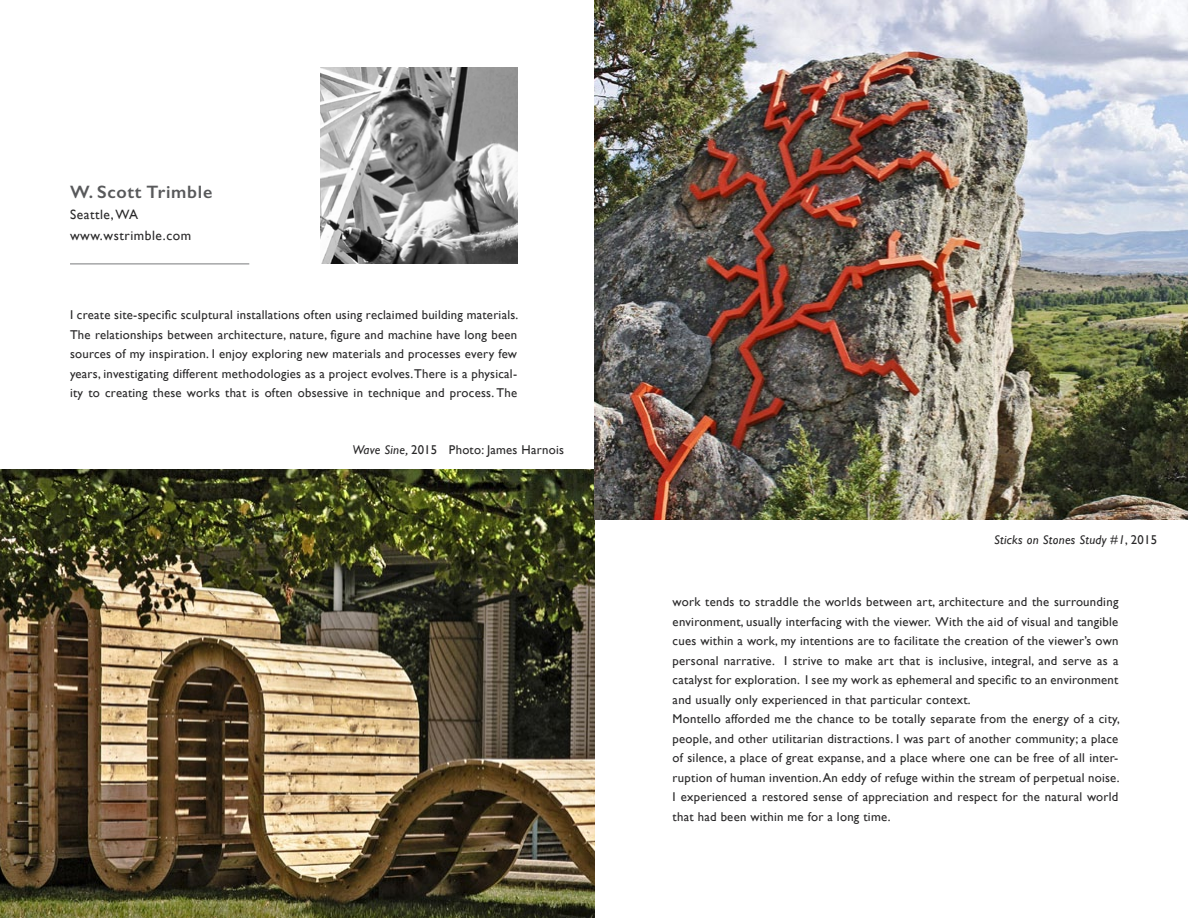
<style>
.page{position:relative;width:1188px;height:918px;background:#fff}
.page>*{position:absolute;margin:0;border:0;box-sizing:border-box;transform-origin:0 0}
.t1{font:600 18px "Gill Sans";letter-spacing:.04em;color:#58595b}
.t2{font:13.5px/21px "Gill Sans";letter-spacing:.04em;color:#292829}
.t3{font:12.75px/19.5px "Gill Sans";letter-spacing:.02em;color:#292829;text-align:justify}
.t4{font:italic 12.75px "Gill Sans";letter-spacing:.02em;color:#292829}
.s1{font-style:italic}
.s2{font-style:normal}
</style>
<div class="page">
<img style="left:0;top:469px;width:595px;height:449px">
<img style="left:594px;top:0;width:594px;height:519px">
<img style="left:321px;top:67px;width:196px;height:197px">
<hr style="left:70px;top:263px;width:179px;height:2px;background:#58595b">
<h1 class="t1" style="left:70px;top:181px;width:144px">W. Scott Trimble</h1>
<p class="t2" style="left:70px;top:203px;width:123px">Seattle, WA www.wstrimble.com</p>
<p class="t3" style="left:70px;top:305px;width:450px">I create site-specific sculptural installations often using reclaimed building materials.<br>The relationships between architecture, nature, figure and machine have long been sources of my inspiration. I enjoy exploring new materials and processes every few years, investigating different methodologies as a project evolves. There is a physical&shy;ity to creating these works that is often obsessive in technique and process. The</p>
<p class="t3" style="left:353px;top:440px;width:213px"><span class="s1">Wave Sine,</span> 2015 Photo: James Harnois</p>
<p class="t4" style="left:994px;top:533px;width:164px">Sticks on Stones Study #1<span class="s2">, 2015</span></p>
<p class="t3" style="left:673px;top:592px;width:449px;text-align:left">work tends to straddle the worlds between art, architecture and the surrounding environment, usually interfacing with the viewer. With the aid of visual and tangible cues within a work, my intentions are to facilitate the creation of the viewer’s own personal narrative. I strive to make art that is inclusive, integral, and serve as a catalyst for exploration. I see my work as ephemeral and specific to an environment and usually only experienced in that particular context.<br>Montello afforded me the chance to be totally separate from the energy of a city, people, and other utilitarian distractions. I was part of another community; a place of silence, a place of great expanse, and a place where one can be free of all inter&shy;ruption of human invention. An eddy of refuge within the stream of perpetual noise.<br>I experienced a restored sense of appreciation and respect for the natural world that had been within me for a long time.</p>
</div>
